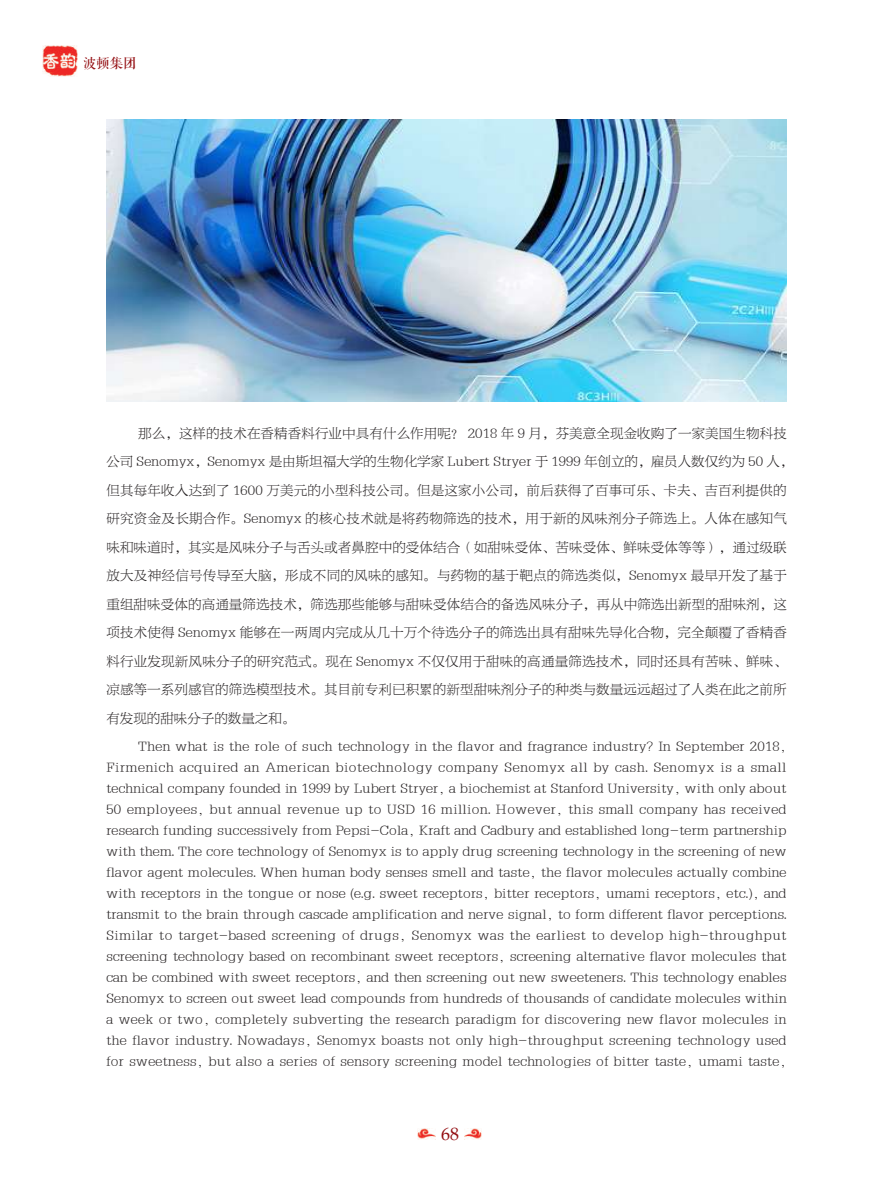
<style>
.page{position:relative;width:893px;height:1191px;background:#fff}
.page>*{position:absolute;margin:0;border:0;box-sizing:border-box;transform-origin:0 0}
.t1{font:18px "Book Antiqua";color:#940f13}
.t2{font:13.5px/21px "FZBYFKSJW GB1 0";letter-spacing:.01em;color:#231f20}
.t3{font:13.5px "FZQKBYSJW GB1 0";color:#940f13}
</style>
<div class="page">
<img style="left:43px;top:45px;width:35px;height:32px">
<img style="left:418px;top:1128px;width:17px;height:11px">
<img style="left:464px;top:1128px;width:18px;height:11px">
<img style="left:106px;top:119px;width:681px;height:283px">
<p class="t3" style="left:83px;top:56px;width:55px">波顿集团</p>
<p class="t2" style="left:106px;top:419px;width:689px;line-height:28.5px;text-indent:32px">那么，这样的技术在香精香料行业中具有什么作用呢？ 2018 年 9 月，芬美意全现金收购了一家美国生物科技公司 Senomyx，Senomyx 是由斯坦福大学的生物化学家 Lubert Stryer 于 1999 年创立的，雇员人数仅约为 50 人，但其每年收入达到了 1600 万美元的小型科技公司。但是这家小公司，前后获得了百事可乐、卡夫、吉百利提供的研究资金及长期合作。Senomyx 的核心技术就是将药物筛选的技术，用于新的风味剂分子筛选上。人体在感知气味和味道时，其实是风味分子与舌头或者鼻腔中的受体结合（如甜味受体、苦味受体、鲜味受体等等），通过级联放大及神经信号传导至大脑，形成不同的风味的感知。与药物的基于靶点的筛选类似，Senomyx 最早开发了基于重组甜味受体的高通量筛选技术，筛选那些能够与甜味受体结合的备选风味分子，再从中筛选出新型的甜味剂，这项技术使得 Senomyx 能够在一两周内完成从几十万个待选分子的筛选出具有甜味先导化合物，完全颠覆了香精香料行业发现新风味分子的研究范式。现在 Senomyx 不仅仅用于甜味的高通量筛选技术，同时还具有苦味、鲜味、凉感等一系列感官的筛选模型技术。其目前专利已积累的新型甜味剂分子的种类与数量远远超过了人类在此之前所有发现的甜味分子的数量之和。</p>
<p class="t2" style="left:106px;top:736px;width:682px;text-align:justify;text-indent:32px">Then what is the role of such technology in the flavor and fragrance industry? In September 2018, Firmenich acquired an American biotechnology company Senomyx all by cash. Senomyx is a small technical company founded in 1999 by Lubert Stryer, a biochemist at Stanford University, with only about 50 employees, but annual revenue up to USD 16 million. However, this small company has received research funding successively from Pepsi-Cola, Kraft and Cadbury and established long-term partnership with them. The core technology of Senomyx is to apply drug screening technology in the screening of new flavor agent molecules. When human body senses smell and taste, the flavor molecules actually combine with receptors in the tongue or nose (e.g. sweet receptors, bitter receptors, umami receptors, etc.), and transmit to the brain through cascade amplification and nerve signal, to form different flavor perceptions.<br>Similar to target-based screening of drugs, Senomyx was the earliest to develop high-throughput screening technology based on recombinant sweet receptors, screening alternative flavor molecules that can be combined with sweet receptors, and then screening out new sweeteners. This technology enables Senomyx to screen out sweet lead compounds from hundreds of thousands of candidate molecules within a week or two, completely subverting the research paradigm for discovering new flavor molecules in the flavor industry. Nowadays, Senomyx boasts not only high-throughput screening technology used for sweetness, but also a series of sensory screening model technologies of bitter taste, umami taste,</p>
<h1 class="t1" style="left:441px;top:1121px;width:19px">68</h1>
</div>
